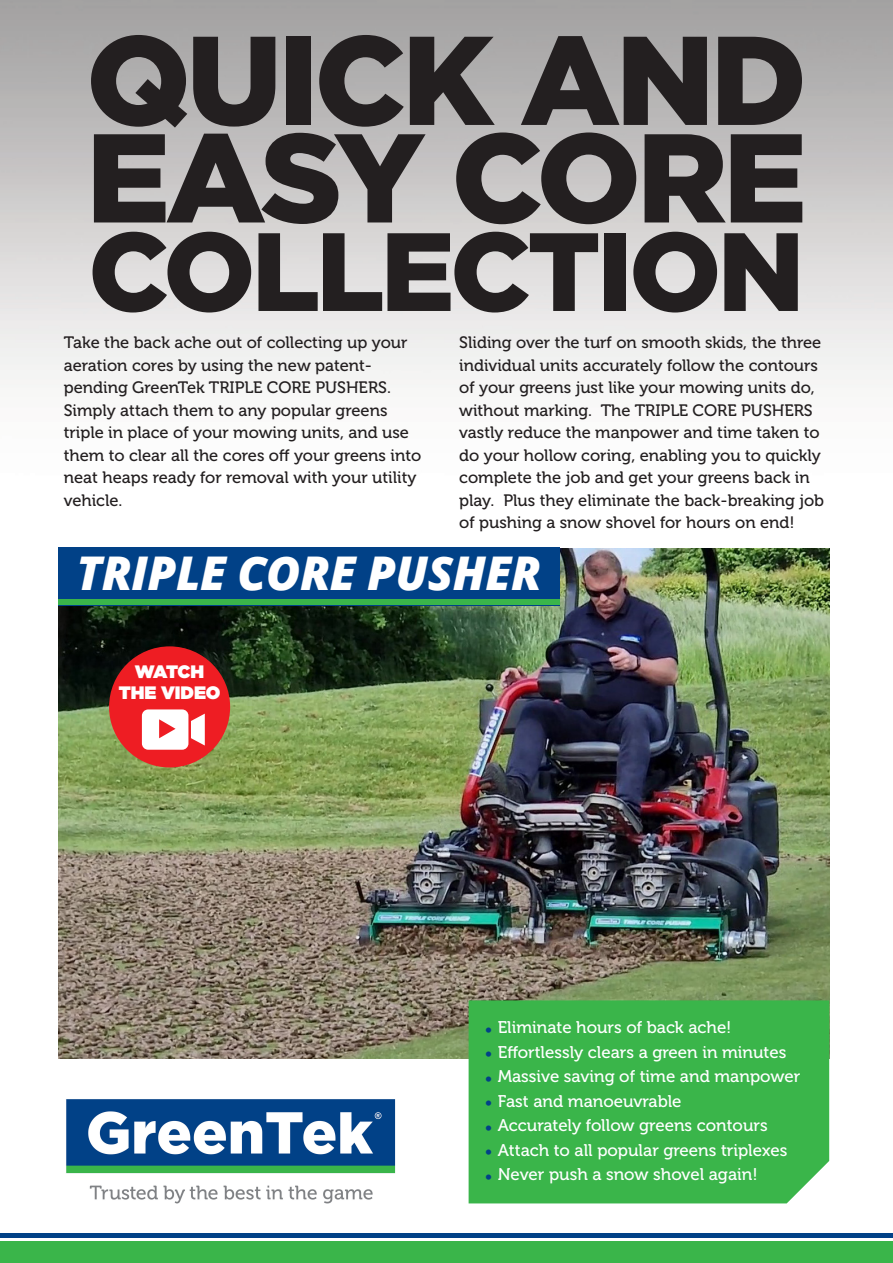
<style>
.page{position:relative;width:893px;height:1263px;background:#fff}
.page>*{position:absolute;margin:0;border:0;box-sizing:border-box;transform-origin:0 0}
.t1{font:900 126px/97.5px "Gotham";letter-spacing:-.035em;color:#231f20}
.t2{font:900 111px "Gotham";letter-spacing:-.035em;color:#231f20}
.t3{font:italic 800 46.5px "Open Sans";letter-spacing:-.01em;color:#fff}
.t4{font:900 18px/21px "Gotham";color:#fff;text-align:center}
.t5{font:16.8px "Museo 500";color:#fff}
.t6{font:16.5px/22.5px "Museo 500";color:#231f20}
.s1{color:#014187}
</style>
<div class="page">
<img style="left:0;top:0;width:893px;height:1204px">
<hr style="left:0;top:1233px;width:893px;height:4px;background:#014187">
<div style="left:0;top:1242px;width:893px;height:21px;background:#3ab54a"></div>
<img style="left:52px;top:1082px;width:356px;height:122px">
<img style="left:59px;top:548px;width:770px;height:511px">
<div style="left:469px;top:1000px;width:360px;height:203px;background:#3ab54a"></div>
<div style="left:58px;top:547px;width:502px;height:58px;background:#014187"></div>
<div style="left:58px;top:599px;width:502px;height:6px;background:#3ab54a"></div>
<div style="left:109px;top:646px;width:121px;height:121px;background:#ee1d23;border-radius:50%"></div>
<svg style="left:142px;top:709px;width:63px;height:41px"></svg>
<h1 class="t1" style="left:86px;top:28px;width:722px">QUICK AND<br>EASY CORE</h1>
<h2 class="t2" style="left:88px;top:207px;width:718px">COLLECTION</h2>
<p class="t6" style="left:64px;top:332px;width:359px">Take the back ache out of collecting up your aeration cores by using the new patent&shy;pending GreenTek TRIPLE CORE PUSHERS.<br>Simply attach them to any popular greens triple in place of your mowing units, and use them to clear all the cores off your greens into neat heaps ready for removal with your utility vehicle.</p>
<p class="t6" style="left:459px;top:332px;width:366px">Sliding over the turf on smooth skids, the three individual units accurately follow the contours of your greens just like your mowing units do, without marking. The TRIPLE CORE PUSHERS vastly reduce the manpower and time taken to do your hollow coring, enabling you to quickly complete the job and get your greens back in play. Plus they eliminate the back-breaking job of pushing a snow shovel for hours on end!</p>
<h3 class="t3" style="left:77px;top:538px;width:466px">TRIPLE CORE PUSHER</h3>
<p class="t4" style="left:119px;top:661px;width:103px">WATCH<br>THE VIDEO</p>
<p class="t5" style="left:485px;top:1018px;width:248px"><span class="s1">•</span> Eliminate hours of back ache!</p>
<p class="t5" style="left:485px;top:1043px;width:303px"><span class="s1">•</span> Effortlessly clears a green in minutes</p>
<p class="t5" style="left:485px;top:1067px;width:317px"><span class="s1">•</span> Massive saving of time and manpower</p>
<p class="t5" style="left:485px;top:1092px;width:198px"><span class="s1">•</span> Fast and manoeuvrable</p>
<p class="t5" style="left:485px;top:1116px;width:284px"><span class="s1">•</span> Accurately follow greens contours</p>
<p class="t5" style="left:485px;top:1141px;width:304px"><span class="s1">•</span> Attach to all popular greens triplexes</p>
<p class="t5" style="left:485px;top:1165px;width:274px"><span class="s1">•</span> Never push a snow shovel again!</p>
</div>
